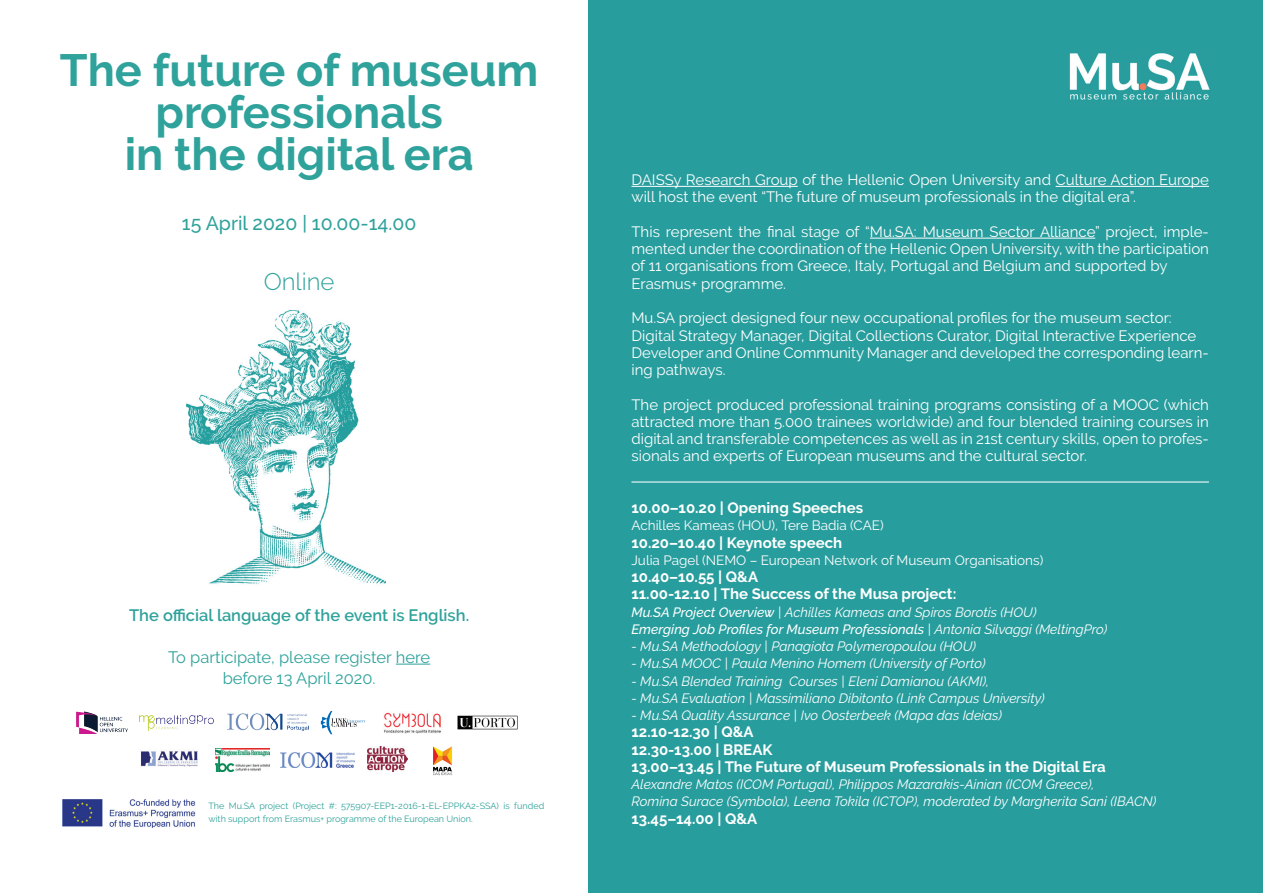
<style>
.page{position:relative;width:1263px;height:893px;background:#fff}
.page>*{position:absolute;margin:0;border:0;box-sizing:border-box;transform-origin:0 0}
.t1{font:700 45px/42px "Raleway";color:#2fa29b;text-align:center}
.t2{font:300 24px "Raleway";color:#2fa29b}
.t3{font:500 19.5px "Raleway";color:#2fa29b}
.t4{font:16.5px/21px "Raleway";color:#2fa29b;text-align:center}
.t5{font:600 16.5px "Raleway";color:#2fa29b}
.t6{font:15px/17.2px "Raleway";color:#fff}
.t7{font:700 15px/17.2px "Raleway";color:#fff}
.t8{font:italic 13.5px/17.2px "Raleway";color:#fff}
.t9{font:13.5px "Raleway";color:#fff}
.t10{font:9px/13.5px "Raleway";color:#2fa29b}
.s1{font-weight:500}
</style>
<div class="page">
<img style="left:186px;top:310px;width:199px;height:274px">
<div style="left:338px;top:284px;width:78px;height:32px;background:#fff"></div>
<hr style="left:396px;top:664px;width:34px;height:1px;background:#2fa29b">
<div style="left:589px;top:0;width:674px;height:893px;background:#289d9d"></div>
<hr style="left:631px;top:186px;width:167px;height:1px;background:#fff">
<hr style="left:1055px;top:186px;width:154px;height:1px;background:#fff">
<hr style="left:870px;top:238px;width:225px;height:1px;background:#fff">
<img style="left:1069px;top:53px;width:141px;height:47px">
<hr style="left:631px;top:481px;width:578px;height:2px;background:#fff">
<img style="left:62px;top:799px;width:134px;height:28px">
<img style="left:77px;top:711px;width:51px;height:23px">
<img style="left:140px;top:715px;width:74px;height:15px">
<img style="left:227px;top:714px;width:81px;height:16px">
<svg style="left:321px;top:711px;width:44px;height:23px"></svg>
<img style="left:384px;top:712px;width:56px;height:21px">
<img style="left:457px;top:715px;width:61px;height:15px">
<img style="left:141px;top:751px;width:57px;height:16px">
<img style="left:280px;top:753px;width:75px;height:15px">
<img style="left:215px;top:748px;width:54px;height:23px">
<img style="left:367px;top:747px;width:41px;height:25px">
<img style="left:433px;top:746px;width:20px;height:30px">
<h1 class="t1" style="left:60px;top:49px;width:480px">The future of museum professionals<br>in the digital era</h1>
<h3 class="t3" style="left:182px;top:212px;width:236px">15 April 2020 | 10.00-14.00</h3>
<h2 class="t2" style="left:264px;top:267px;width:72px">Online</h2>
<p class="t5" style="left:129px;top:606px;width:342px">The official language of the event is English.</p>
<p class="t4" style="left:168px;top:646px;width:264px">To participate, please register here before 13 April 2020.</p>
<p class="t10" style="left:208px;top:799px;width:337px">The Mu.SA project (Project #: 575907-EEP1-2016-1-EL-EPPKA2-SSA) is funded with support from Erasmus+ programme of the European Union.</p>
<p class="t6" style="left:631px;top:171px;width:579px">DAISSy Research Group of the Hellenic Open University and Culture Action Europe will host the event “The future of museum professionals in the digital era”.</p>
<p class="t6" style="left:631px;top:223px;width:579px">This represent the final stage of “Mu.SA: Museum Sector Alliance” project, imple&shy;mented under the coordination of the Hellenic Open University, with the participation of 11 organisations from Greece, Italy, Portugal and Belgium and supported by Erasmus+ programme.</p>
<p class="t6" style="left:631px;top:309px;width:579px">Mu.SA project designed four new occupational profiles for the museum sector:<br>Digital Strategy Manager, Digital Collections Curator, Digital Interactive Experience Developer and Online Community Manager and developed the corresponding learn&shy;ing pathways.</p>
<p class="t6" style="left:631px;top:396px;width:579px;text-align:justify">The project produced professional training programs consisting of a MOOC (which attracted more than 5.000 trainees worldwide) and four blended training courses in digital and transferable competences as well as in 21st century skills, open to profes&shy;sionals and experts of European museums and the cultural sector.</p>
<p class="t7" style="left:631px;top:499px;width:233px">10.00–10.20 | Opening Speeches</p>
<p class="t9" style="left:631px;top:518px;width:254px">Achilles Kameas (HOU), Tere Badia (CAE)</p>
<p class="t7" style="left:631px;top:534px;width:212px">10.20–10.40 | Keynote speech</p>
<p class="t9" style="left:631px;top:552px;width:413px">Julia Pagel (NEMO – European Network of Museum Organisations)</p>
<p class="t7" style="left:631px;top:568px;width:326px">10.40–10.55 | Q&amp;A<br>11.00-12.10 | The Success of the Musa project:</p>
<p class="t8" style="left:631px;top:603px;width:477px"><span class="s1">Mu.SA Project Overview</span> | Achilles Kameas and Spiros Borotis (HOU)<br><span class="s1">Emerging Job Profiles for Museum Professionals</span> | Antonia Silvaggi (MeltingPro)</p>
<p class="t8" style="left:631px;top:638px;width:346px">- Mu.SA Methodology | Panagiota Polymeropoulou (HOU)</p>
<p class="t8" style="left:631px;top:655px;width:356px">- Mu.SA MOOC | Paula Menino Homem (University of Porto)</p>
<p class="t8" style="left:631px;top:672px;width:359px">- Mu.SA Blended Training Courses | Eleni Damianou (AKMI),</p>
<p class="t8" style="left:631px;top:689px;width:415px">- Mu.SA Evaluation | Massimiliano Dibitonto (Link Campus University)</p>
<p class="t8" style="left:631px;top:707px;width:372px">- Mu.SA Quality Assurance | Ivo Oosterbeek (Mapa das Ideias)</p>
<p class="t7" style="left:631px;top:723px;width:476px">12.10-12.30 | Q&amp;A<br>12.30-13.00 | BREAK<br>13.00–13.45 | The Future of Museum Professionals in the Digital Era</p>
<p class="t8" style="left:631px;top:776px;width:526px">Alexandre Matos (ICOM Portugal), Philippos Mazarakis-Ainian (ICOM Greece),<br>Romina Surace (Symbola), Leena Tokila (ICTOP), moderated by Margherita Sani (IBACN)</p>
<p class="t7" style="left:631px;top:810px;width:127px">13.45–14.00 | Q&amp;A</p>
</div>
